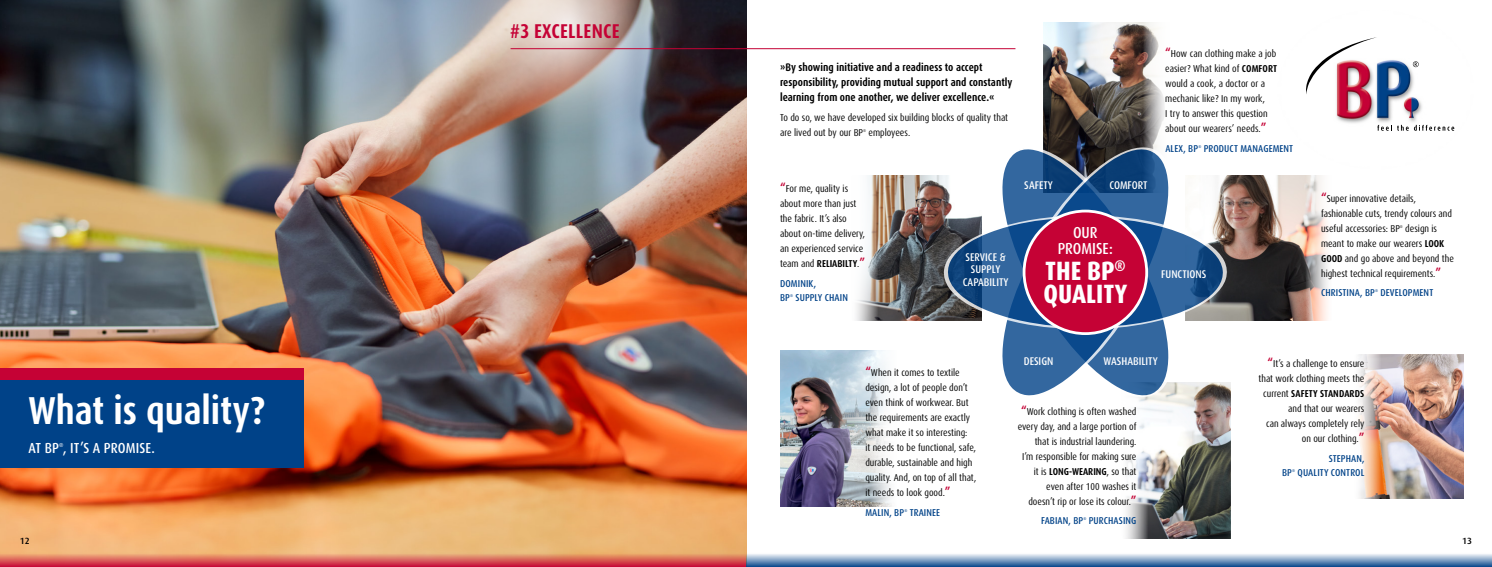
<style>
.page{position:relative;width:1492px;height:567px;background:#fff}
.page>*{position:absolute;margin:0;border:0;box-sizing:border-box;transform-origin:0 0}
.t1{font:700 condensed 39px "Dax OT";color:#fff}
.t2{font:800 condensed 26.5px/23.9px "Dax OT";color:#fff}
.t3{font:700 condensed 20px "Dax OT";letter-spacing:.01em;color:#c50235}
.t4{font:500 condensed 15.9px/15.9px "Dax OT";color:#fff;text-align:center}
.t5{font:500 condensed 14.5px "Dax OT";letter-spacing:.01em;color:#fff}
.t6{font:500 condensed 11.2px/12.6px "Dax OT";color:#fff;text-align:center}
.t7{font:700 condensed 11px/15px "Dax OT";color:#000}
.t8{font:condensed 10px/15px "Dax OT";color:#000}
.t9{font:500 condensed 10px/14px "Dax OT";letter-spacing:.01em;color:#004288}
.t10{font:500 9px "Dax";color:#000}
.t11{font:500 condensed 5.8px "Dax OT";color:#fff}
.t12{font:500 condensed 4px "Dax OT";color:#004288}
.t13{font:condensed 4px "Dax OT";color:#000}
.s1{font-weight:700;font-size:12px;color:#c50235}
.s2{font-weight:700}
</style>
<div class="page">
<img style="left:1215px;top:176px;width:113px;height:144px">
<img style="left:1358px;top:355px;width:105px;height:144px">
<img style="left:0;top:0;width:746px;height:553px">
<img style="left:1043px;top:23px;width:122px;height:124px">
<img style="left:1125px;top:383px;width:105px;height:156px">
<img style="left:856px;top:176px;width:96px;height:144px">
<div style="left:0;top:369px;width:303px;height:11px;background:#c50235"></div>
<div style="left:0;top:380px;width:303px;height:88px;background:#004288"></div>
<svg style="left:1002px;top:147px;width:170px;height:250px;background:#4b74a0"></svg>
<svg style="left:943px;top:215px;width:283px;height:114px;background:#56799e"></svg>
<div style="left:1023px;top:211px;width:123px;height:123px;background:#c50235;border-radius:50%"></div>
<div style="left:1022px;top:210px;width:125px;height:125px;border:3px solid #fff;border-radius:50%"></div>
<svg style="left:0;top:553px;width:746px;height:14px;background:#d96058"></svg>
<svg style="left:746px;top:553px;width:745px;height:14px;background:#83a2c4"></svg>
<img style="left:1277px;top:37px;width:178px;height:142px">
<svg style="left:1376px;top:125px;width:77px;height:6px"></svg>
<svg style="left:1412px;top:61px;width:6px;height:6px"></svg>
<svg style="left:1305px;top:37px;width:71px;height:57px"></svg>
<svg style="left:448px;top:0;width:237px;height:140px;background:#a19391"></svg>
<hr style="left:510px;top:48px;width:505px;height:1px;background:#c50235">
<img style="left:780px;top:350px;width:54px;height:156px">
<svg style="left:805px;top:307px;width:183px;height:229px"></svg>
<h1 class="t1" style="left:28px;top:385px;width:239px">What is quality?</h1>
<h3 class="t5" style="left:28px;top:438px;width:128px">AT BP , IT’S A PROMISE.</h3>
<p class="t11" style="left:59px;top:441px;width:6px">®</p>
<h3 class="t3" style="left:510px;top:18px;width:111px">#3 EXCELLENCE</h3>
<p class="t7" style="left:780px;top:60px;width:234px">»By showing initiative and a readiness to accept responsibility, providing mutual support and constantly learning from one another, we deliver excellence.«</p>
<p class="t8" style="left:780px;top:111px;width:229px">To do so, we have developed six building blocks of quality that are lived out by our BP</p>
<p class="t13" style="left:863px;top:129px;width:4px">®</p>
<p class="t8" style="left:868px;top:126px;width:43px">employees.</p>
<p class="t8" style="left:780px;top:181px;width:87px"><span class="s1">“</span>For me, quality is about more than just the fabric. It’s also about on-time delivery, an experienced service team and <span class="s2">RELIABILTY</span>.<span class="s1">”</span></p>
<p class="t9" style="left:780px;top:276px;width:38px">DOMINIK,<br>BP</p>
<p class="t12" style="left:790px;top:293px;width:4px">®</p>
<p class="t9" style="left:795px;top:290px;width:54px">SUPPLY CHAIN</p>
<p class="t6" style="left:962px;top:251px;width:47px">SERVICE &amp;<br>SUPPLY<br>CAPABILITY</p>
<p class="t6" style="left:1024px;top:179px;width:30px">SAFETY</p>
<p class="t6" style="left:1109px;top:179px;width:40px">COMFORT</p>
<h3 class="t4" style="left:1057px;top:225px;width:57px">OUR<br>PROMISE:</h3>
<h2 class="t2" style="left:1043px;top:259px;width:85px">THE BP<sup>®<br></sup>QUALITY</h2>
<p class="t8" style="left:1165px;top:47px;width:113px"><span class="s1">“</span>How can clothing make a job easier? What kind of <span class="s2">COMFORT </span>would a cook, a doctor or a mechanic like? In my work,<br>I try to answer this question about our wearers’ needs.<span class="s1">”</span></p>
<p class="t9" style="left:1165px;top:142px;width:34px">ALEX, BP</p>
<p class="t12" style="left:1198px;top:144px;width:4px">®</p>
<p class="t9" style="left:1203px;top:142px;width:91px">PRODUCT MANAGEMENT</p>
<p class="t6" style="left:1160px;top:268px;width:47px">FUNCTIONS</p>
<p class="t8" style="left:1320px;top:191px;width:132px"><span class="s1">“</span>Super innovative details, fashionable cuts, trendy colours and useful accessories: BP</p>
<p class="t8" style="left:1320px;top:221px;width:134px;text-indent:84px">design is meant to make our wearers <span class="s2">LOOK<br>GOOD</span> and go above and beyond the highest technical requirements.<span class="s1">”</span></p>
<p class="t9" style="left:1320px;top:286px;width:55px">CHRISTINA, BP</p>
<p class="t12" style="left:1374px;top:288px;width:4px">®</p>
<p class="t9" style="left:1380px;top:286px;width:54px">DEVELOPMENT</p>
<p class="t13" style="left:1399px;top:224px;width:4px">®</p>
<p class="t8" style="left:865px;top:365px;width:112px"><span class="s1">“</span>When it comes to textile design, a lot of people don’t even think of workwear. But the requirements are exactly what make it so interesting:<br>it needs to be functional, safe, durable, sustainable and high quality. And, on top of all that, it needs to look good.<span class="s1">”</span></p>
<p class="t9" style="left:865px;top:506px;width:40px">MALIN, BP</p>
<p class="t12" style="left:904px;top:508px;width:4px">®</p>
<p class="t9" style="left:909px;top:506px;width:32px">TRAINEE</p>
<p class="t6" style="left:1023px;top:355px;width:31px">DESIGN</p>
<p class="t6" style="left:1103px;top:355px;width:56px">WASHABILITY</p>
<p class="t8" style="left:1017px;top:404px;width:120px;text-align:right"><span class="s1">“</span>Work clothing is often washed every day, and a large portion of that is industrial laundering.<br>I’m responsible for making sure it is <span class="s2">LONG-WEARING</span>, so that even after 100 washes it doesn’t rip or lose its colour.<span class="s1">”</span></p>
<p class="t9" style="left:1040px;top:514px;width:44px">FABIAN, BP</p>
<p class="t12" style="left:1083px;top:516px;width:4px">®</p>
<p class="t9" style="left:1088px;top:514px;width:49px">PURCHASING</p>
<p class="t8" style="left:1258px;top:356px;width:107px;text-align:right"><span class="s1">“</span>It’s a challenge to ensure that work clothing meets the current <span class="s2">SAFETY STANDARDS </span>and that our wearers<br>can always completely rely on our clothing.<span class="s1">”</span></p>
<p class="t9" style="left:1328px;top:451px;width:37px">STEPHAN,</p>
<p class="t9" style="left:1281px;top:465px;width:11px">BP</p>
<p class="t12" style="left:1291px;top:468px;width:4px">®</p>
<p class="t9" style="left:1297px;top:465px;width:68px">QUALITY CONTROL</p>
<p class="t10" style="left:20px;top:536px;width:11px">12</p>
<p class="t10" style="left:1461px;top:536px;width:11px">13</p>
</div>
